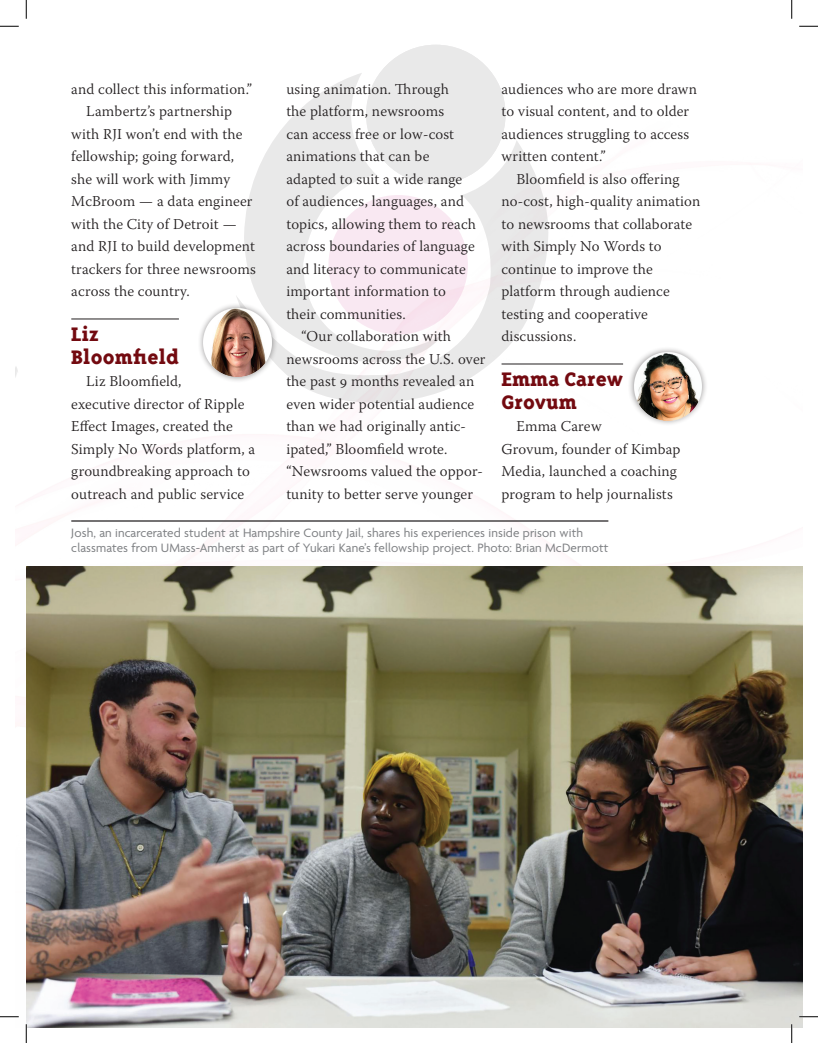
<style>
.page{position:relative;width:818px;height:1043px;background:#fff}
.page>*{position:absolute;margin:0;border:0;box-sizing:border-box;transform-origin:0 0}
.t1{font:800 22.5px/22.5px "Triplex Serif OT";color:#730a10}
.t2{font:300 15px/22.5px "Warnock Pro";letter-spacing:.01em;color:#231f20}
.t3{font:13.12px/15px "Agenda One";letter-spacing:.01em;color:#808285}
</style>
<div class="page">
<div style="left:366px;top:45px;width:139px;height:139px;background:#e9e9e9;border-radius:50%"></div>
<svg style="left:274px;top:73px;width:105px;height:67px;fill:#e9e9e9"></svg>
<svg style="left:236px;top:140px;width:316px;height:263px"></svg>
<img style="left:15px;top:367px;width:3px;height:10px">
<hr style="left:71px;top:319px;width:108px;height:1px;background:#231f20">
<div style="left:197px;top:302px;width:81px;height:81px;background:#231f20;opacity:.5"></div>
<img style="left:204px;top:309px;width:67px;height:67px">
<hr style="left:71px;top:520px;width:537px;height:1px;background:#231f20">
<hr style="left:501px;top:364px;width:122px;height:1px;background:#231f20">
<div style="left:627px;top:346px;width:81px;height:81px;background:#231f20;opacity:.5"></div>
<img style="left:634px;top:352px;width:67px;height:68px">
<img style="left:26px;top:566px;width:776px;height:461px">
<svg style="left:0;top:25px;width:19px;height:2px"></svg>
<svg style="left:799px;top:25px;width:19px;height:2px"></svg>
<svg style="left:0;top:1016px;width:19px;height:1px"></svg>
<svg style="left:799px;top:1015px;width:19px;height:2px"></svg>
<svg style="left:25px;top:0;width:2px;height:19px"></svg>
<svg style="left:25px;top:1024px;width:2px;height:18px"></svg>
<svg style="left:791px;top:0;width:1px;height:19px"></svg>
<svg style="left:790px;top:1024px;width:2px;height:18px"></svg>
<p class="t2" style="left:286px;top:77px;width:164px">using animation. Through</p>
<p class="t2" style="left:286px;top:100px;width:159px">the platform, newsrooms</p>
<p class="t2" style="left:286px;top:122px;width:169px">can access free or low-cost</p>
<p class="t2" style="left:286px;top:145px;width:144px">animations that can be</p>
<p class="t2" style="left:286px;top:167px;width:177px">adapted to suit a wide range</p>
<p class="t2" style="left:286px;top:190px;width:179px">of audiences, languages, and</p>
<p class="t2" style="left:286px;top:212px;width:191px">topics, allowing them to reach</p>
<p class="t2" style="left:286px;top:235px;width:190px">across boundaries of language</p>
<p class="t2" style="left:286px;top:257px;width:181px">and literacy to communicate</p>
<p class="t2" style="left:286px;top:280px;width:161px">important information to</p>
<p class="t2" style="left:286px;top:302px;width:121px">their communities.</p>
<p class="t2" style="left:301px;top:325px;width:151px">“Our collaboration with</p>
<p class="t2" style="left:286px;top:347px;width:200px">newsrooms across the U.S. over</p>
<p class="t2" style="left:286px;top:370px;width:189px">the past 9 months revealed an</p>
<p class="t2" style="left:286px;top:392px;width:189px">even wider potential audience</p>
<p class="t2" style="left:286px;top:415px;width:181px">than we had originally antic-</p>
<p class="t2" style="left:286px;top:437px;width:162px">ipated,” Bloomfield wrote.</p>
<p class="t2" style="left:286px;top:460px;width:198px">“Newsrooms valued the oppor-</p>
<p class="t2" style="left:286px;top:482px;width:188px">tunity to better serve younger</p>
<p class="t3" style="left:71px;top:525px;width:538px">Josh, an incarcerated student at Hampshire County Jail, shares his experiences inside prison with classmates from UMass-Amherst as part of Yukari Kane’s fellowship project. Photo: Brian McDermott</p>
<p class="t2" style="left:71px;top:77px;width:182px">and collect this information.”</p>
<p class="t2" style="left:86px;top:100px;width:147px">Lambertz’s partnership</p>
<p class="t2" style="left:71px;top:122px;width:173px">with RJI won’t end with the</p>
<p class="t2" style="left:71px;top:145px;width:164px">fellowship; going forward,</p>
<p class="t2" style="left:71px;top:167px;width:160px">she will work with Jimmy</p>
<p class="t2" style="left:71px;top:190px;width:183px">McBroom — a data engineer</p>
<p class="t2" style="left:71px;top:212px;width:167px">with the City of Detroit —</p>
<p class="t2" style="left:71px;top:235px;width:185px">and RJI to build development</p>
<p class="t2" style="left:71px;top:257px;width:186px">trackers for three newsrooms</p>
<p class="t2" style="left:71px;top:280px;width:120px">across the country.</p>
<h1 class="t1" style="left:71px;top:323px;width:109px">Liz<br>Bloomfield</h1>
<p class="t2" style="left:71px;top:370px;width:185px;text-indent:15px">Liz Bloomfield,<br>executive director of Ripple<br>Effect Images, created the<br>Simply No Words platform, a groundbreaking approach to outreach and public service</p>
<p class="t2" style="left:501px;top:77px;width:197px">audiences who are more drawn to visual content, and to older audiences struggling to access written content.”</p>
<p class="t2" style="left:501px;top:167px;width:200px;text-indent:15px">Bloomfield is also offering no-cost, high-quality animation to newsrooms that collaborate with Simply No Words to continue to improve the platform through audience testing and cooperative discussions.</p>
<h1 class="t1" style="left:501px;top:368px;width:123px">Emma Carew<br>Grovum</h1>
<p class="t2" style="left:501px;top:415px;width:180px;text-indent:15px">Emma Carew<br>Grovum, founder of Kimbap<br>Media, launched a coaching program to help journalists</p>
</div>
